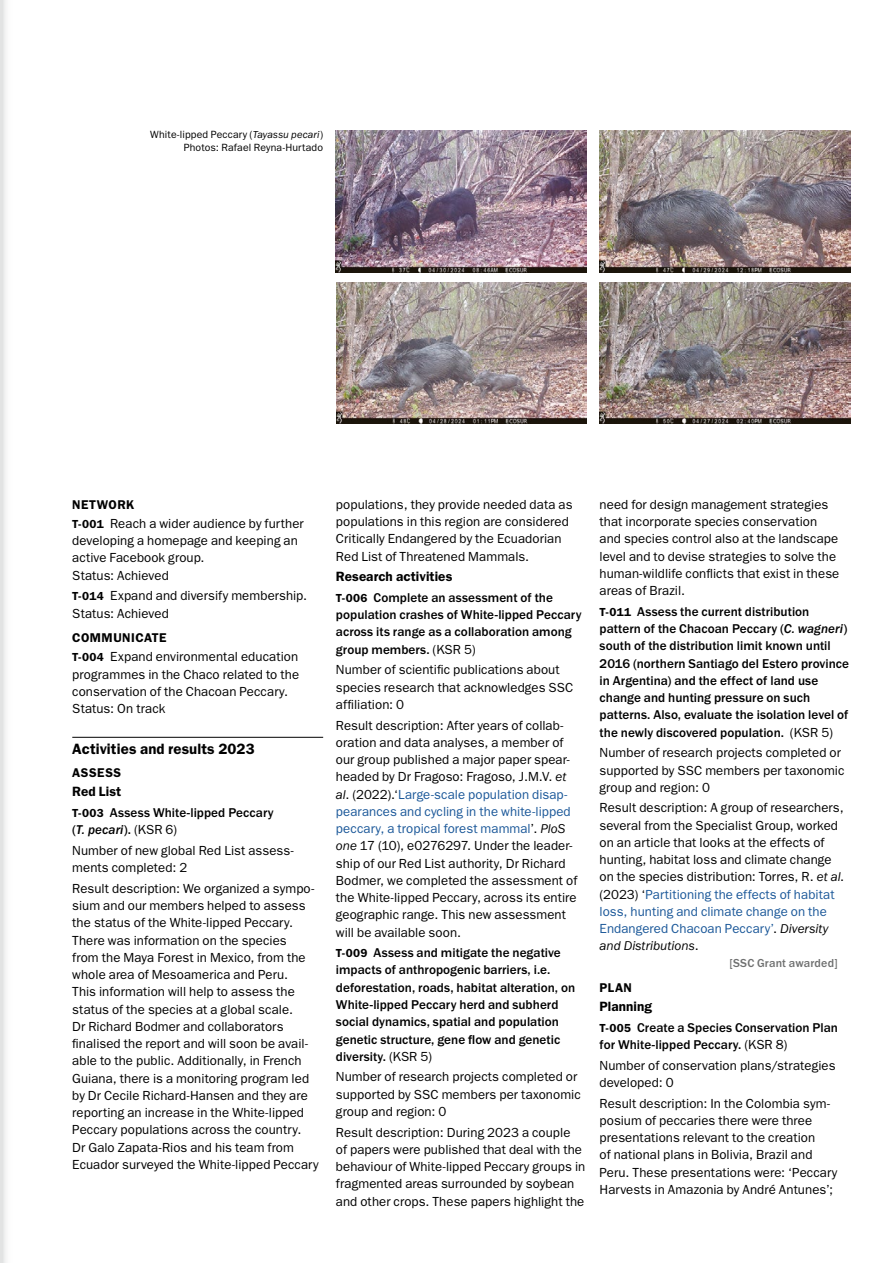
<style>
.page{position:relative;width:893px;height:1263px;background:#fff}
.page>*{position:absolute;margin:0;border:0;box-sizing:border-box;transform-origin:0 0}
.t1{font:600 15px "ITC Franklin Gothic Std";letter-spacing:.005em;color:#000}
.t2{font:600 13.5px "ITC Franklin Gothic Std";letter-spacing:.005em;color:#000}
.t3{font:13.2px/17.2px "ITC Franklin Gothic Std";letter-spacing:.005em;color:#000}
.t4{font:500 13.2px/17.2px "ITC Franklin Gothic Std";letter-spacing:.005em;color:#000}
.t5{font:13.2px "ITC Franklin Gothic Std Med It";letter-spacing:.005em;color:#000}
.t6{font:600 12.75px "ITC Franklin Gothic Std";letter-spacing:.035em;color:#000}
.t7{font:500 12px "ITC Franklin Gothic Std";letter-spacing:.015em;color:#6f7070}
.t8{font:10.5px/12.8px "ITC Franklin Gothic Std";letter-spacing:.01em;color:#000;text-align:right}
.s1{font-style:italic}
.s2{font-weight:600;font-size:11.7px}
.s3{font-family:"ITC Franklin Gothic Std";font-weight:500}
.s4{font-family:"ITC Franklin Gothic Std"}
.s5{font-weight:400}
.s6{color:#1b5899}
.s7{font-family:"ITC Franklin Gothic Std Med It";font-weight:400}
</style>
<div class="page">
<svg style="left:0;top:0;width:6px;height:1263px"></svg>
<hr style="left:72px;top:737px;width:251px;height:1px;background:#000">
<img style="left:600px;top:282px;width:250px;height:142px">
<img style="left:336px;top:282px;width:251px;height:142px">
<img style="left:600px;top:131px;width:250px;height:141px">
<img style="left:336px;top:131px;width:251px;height:141px">
<p class="t8" style="left:150px;top:128px;width:174px">White-lipped Peccary (<span class="s1">Tayassu pecari</span>)<br>Photos: Rafael Reyna-Hurtado</p>
<p class="t6" style="left:72px;top:497px;width:64px">NETWORK</p>
<p class="t3" style="left:72px;top:515px;width:233px"><span class="s2">T-001</span> Reach a wider audience by further developing a homepage and keeping an active Facebook group.<br>Status: Achieved</p>
<p class="t3" style="left:72px;top:587px;width:236px"><span class="s2">T-014</span> Expand and diversify membership.<br>Status: Achieved</p>
<p class="t6" style="left:72px;top:630px;width:96px">COMMUNICATE</p>
<p class="t3" style="left:72px;top:648px;width:228px"><span class="s2">T-004</span> Expand environmental education programmes in the Chaco related to the conservation of the Chacoan Peccary.<br>Status: On track</p>
<p class="t1" style="left:72px;top:740px;width:184px">Activities and results 2023</p>
<p class="t6" style="left:72px;top:765px;width:51px">ASSESS</p>
<p class="t2" style="left:72px;top:784px;width:50px">Red List</p>
<p class="t4" style="left:72px;top:804px;width:203px"><span class="s2">T-003</span> Assess White-lipped Peccary</p>
<p class="t5" style="left:72px;top:822px;width:106px"><span class="s3">(</span>T. pecari<span class="s3">).</span> <span class="s4">(KSR 6)</span></p>
<p class="t3" style="left:72px;top:842px;width:223px">Number of new global Red List assess&shy;ments completed: 2</p>
<p class="t3" style="left:72px;top:880px;width:248px">Result description: We organized a sympo&shy;sium and our members helped to assess the status of the White-lipped Peccary.<br>There was information on the species<br>from the Maya Forest in Mexico, from the whole area of Mesoamerica and Peru.<br>This information will help to assess the status of the species at a global scale.<br>Dr Richard Bodmer and collaborators finalised the report and will soon be avail&shy;able to the public. Additionally, in French Guiana, there is a monitoring program led by Dr Cecile Richard-Hansen and they are reporting an increase in the White-lipped Peccary populations across the country.<br>Dr Galo Zapata-Rios and his team from Ecuador surveyed the White-lipped Peccary</p>
<p class="t3" style="left:336px;top:496px;width:238px">populations, they provide needed data as populations in this region are considered Critically Endangered by the Ecuadorian Red List of Threatened Mammals.</p>
<p class="t2" style="left:336px;top:569px;width:118px">Research activities</p>
<p class="t4" style="left:336px;top:589px;width:247px"><span class="s2">T-006</span> Complete an assessment of the population crashes of White-lipped Peccary across its range as a collaboration among group members. <span class="s5">(KSR 5)</span></p>
<p class="t3" style="left:336px;top:661px;width:239px">Number of scientific publications about species research that acknowledges SSC affiliation: 0</p>
<p class="t3" style="left:336px;top:716px;width:243px">Result description: After years of collab&shy;oration and data analyses, a member of our group published a major paper spear&shy;headed by Dr Fragoso: Fragoso, J.M.V. <span class="s1">et al</span>. (2022).‘<span class="s6">Large-scale population disap&shy;pearances and cycling in the white-lipped peccary, a tropical forest mammal</span>’. <span class="s1">PloS one</span> 17 (10), e0276297. Under the leader&shy;ship of our Red List authority, Dr Richard Bodmer, we completed the assessment of the White-lipped Peccary, across its entire geographic range. This new assessment will be available soon.</p>
<p class="t4" style="left:336px;top:944px;width:241px"><span class="s2">T-009</span> Assess and mitigate the negative impacts of anthropogenic barriers, i.e. deforestation, roads, habitat alteration, on White-lipped Peccary herd and subherd social dynamics, spatial and population genetic structure, gene flow and genetic diversity. <span class="s5">(KSR 5)</span></p>
<p class="t3" style="left:336px;top:1068px;width:246px">Number of research projects completed or supported by SSC members per taxonomic group and region: 0</p>
<p class="t3" style="left:336px;top:1123px;width:251px">Result description: During 2023 a couple<br>of papers were published that deal with the behaviour of White-lipped Peccary groups in fragmented areas surrounded by soybean and other crops. These papers highlight the</p>
<p class="t3" style="left:600px;top:496px;width:241px">need for design management strategies that incorporate species conservation and species control also at the landscape level and to devise strategies to solve the human-wildlife conflicts that exist in these areas of Brazil.</p>
<p class="t4" style="left:600px;top:603px;width:251px"><span class="s2">T-011</span> Assess the current distribution pattern of the Chacoan Peccary (<span class="s7">C. wagneri</span>) south of the distribution limit known until 2016 (northern Santiago del Estero province in Argentina) and the effect of land use change and hunting pressure on such patterns. Also, evaluate the isolation level of the newly discovered population. <span class="s5">(KSR 5)</span></p>
<p class="t3" style="left:600px;top:744px;width:246px">Number of research projects completed or supported by SSC members per taxonomic group and region: 0</p>
<p class="t3" style="left:600px;top:799px;width:246px">Result description: A group of researchers, several from the Specialist Group, worked on an article that looks at the effects of hunting, habitat loss and climate change on the species distribution: Torres, R. <span class="s1">et al</span>. (2023) ‘<span class="s6">Partitioning the effects of habitat loss, hunting and climate change on the Endangered Chacoan Peccary’</span>. <span class="s1">Diversity and Distributions</span>.</p>
<p class="t7" style="left:729px;top:957px;width:110px">[SSC Grant awarded]</p>
<p class="t6" style="left:600px;top:980px;width:34px">PLAN</p>
<p class="t2" style="left:600px;top:998px;width:54px">Planning</p>
<p class="t4" style="left:600px;top:1019px;width:240px"><span class="s2">T-005</span> Create a Species Conservation Plan for White-lipped Peccary. <span class="s5">(KSR 8)</span></p>
<p class="t3" style="left:600px;top:1057px;width:237px">Number of conservation plans/strategies developed: 0</p>
<p class="t3" style="left:600px;top:1094px;width:239px">Result description: In the Colombia sym&shy;posium of peccaries there were three presentations relevant to the creation<br>of national plans in Bolivia, Brazil and Peru. These presentations were: ‘Peccary Harvests in Amazonia by André Antunes’;</p>
</div>
